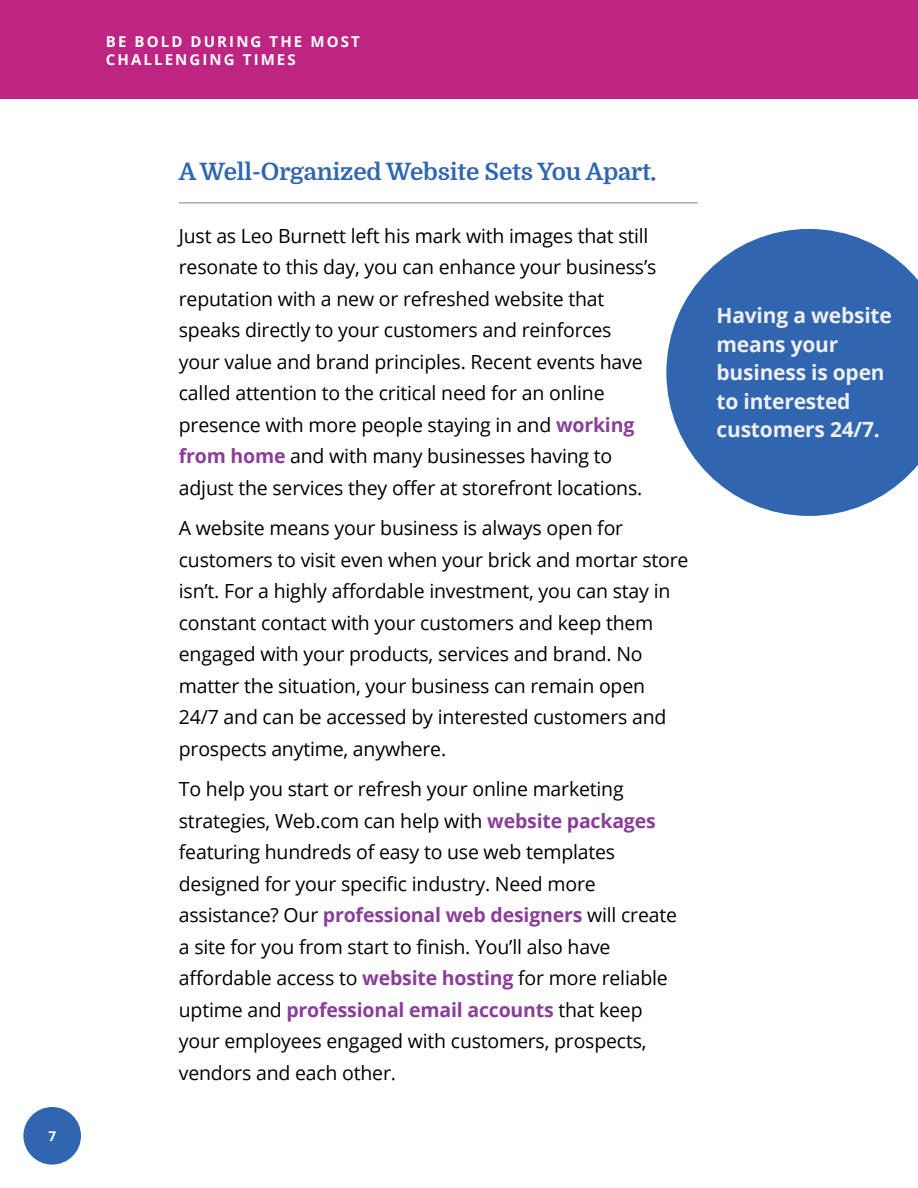
<style>
.page{position:relative;width:918px;height:1188px;background:#fff}
.page>*{position:absolute;margin:0;border:0;box-sizing:border-box;transform-origin:0 0}
.t1{font:700 24px "Domine";letter-spacing:-.01em;color:#3065b0}
.t2{font:700 21px/28.5px "Open Sans";letter-spacing:-.01em;color:#f0efee}
.t3{font:19.5px/31.5px "Open Sans";letter-spacing:-.01em;color:#000}
.t4{font:700 15px/18px "Open Sans";letter-spacing:.14em;color:#fff}
.t5{font:700 13.5px "Open Sans";color:#fff}
.s1{font-weight:700;color:#893f98}
</style>
<div class="page">
<div style="left:0;top:0;width:918px;height:99px;background:#be2481"></div>
<hr style="left:179px;top:202px;width:519px;height:1px;background:#838484">
<svg style="left:666px;top:229px;width:252px;height:287px;fill:#3065b0"></svg>
<div style="left:23px;top:1107px;width:58px;height:58px;background:#3065b0;border-radius:50%"></div>
<p class="t5" style="left:48px;top:1127px;width:9px">7</p>
<p class="t4" style="left:106px;top:33px;width:255px">BE BOLD DURING THE MOST<br>CHALLENGING TIMES</p>
<p class="t1" style="left:179px;top:158px;width:479px">A Well-Organized Website Sets You Apart.</p>
<p class="t3" style="left:179px;top:220px;width:479px">Just as Leo Burnett left his mark with images that still resonate to this day, you can enhance your business’s reputation with a new or refreshed website that speaks directly to your customers and reinforces your value and brand principles. Recent events have called attention to the critical need for an online presence with more people staying in and <span class="s1">working from home</span> and with many businesses having to adjust the services they offer at storefront locations.</p>
<p class="t3" style="left:179px;top:512px;width:511px">A website means your business is always open for customers to visit even when your brick and mortar store isn’t. For a highly affordable investment, you can stay in constant contact with your customers and keep them engaged with your products, services and brand. No matter the situation, your business can remain open 24/7 and can be accessed by interested customers and prospects anytime, anywhere.</p>
<p class="t3" style="left:179px;top:773px;width:500px">To help you start or refresh your online marketing strategies, Web.com can help with <span class="s1">website packages </span>featuring hundreds of easy to use web templates designed for your specific industry. Need more assistance? Our <span class="s1">professional web designers</span> will create a site for you from start to finish. You’ll also have affordable access to <span class="s1">website hosting</span> for more reliable uptime and <span class="s1">professional email accounts</span> that keep your employees engaged with customers, prospects, vendors and each other.</p>
<p class="t2" style="left:717px;top:301px;width:177px">Having a website means your business is open to interested customers 24/7.</p>
</div>
